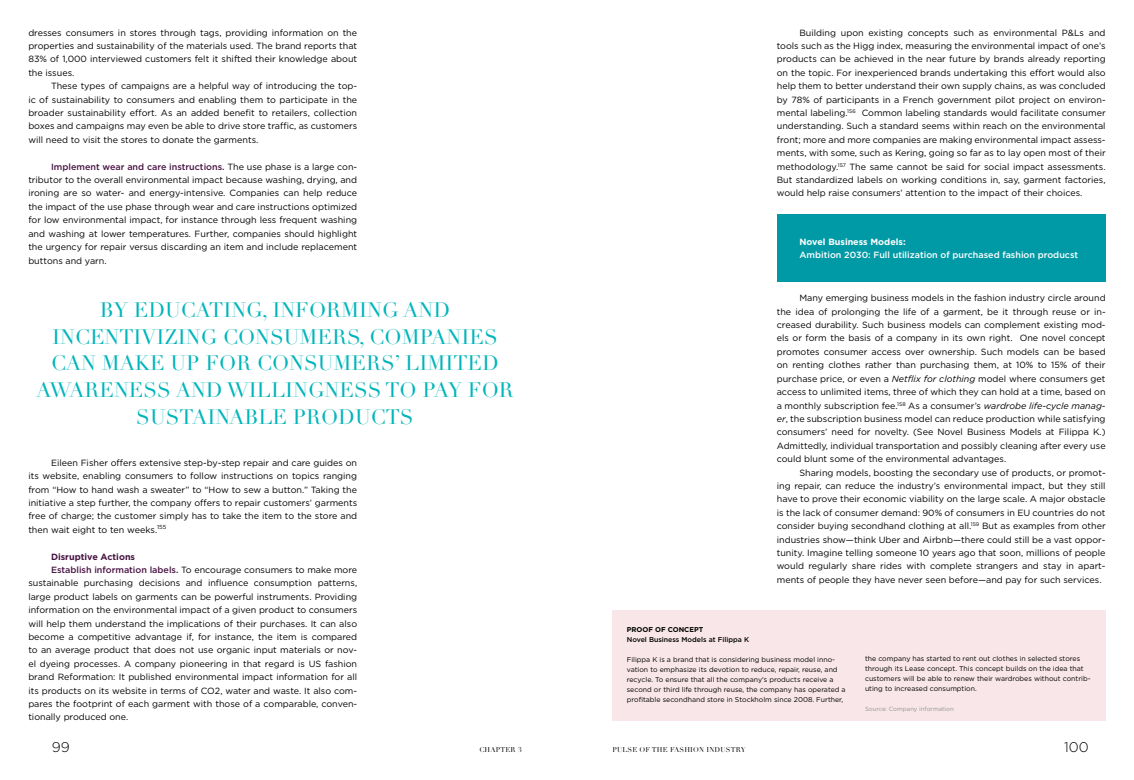
<style>
.page{position:relative;width:1134px;height:780px;background:#fff}
.page>*{position:absolute;margin:0;border:0;box-sizing:border-box;transform-origin:0 0}
.t1{font:20.7px/26.6px "Didot LT Std";color:#00b5ba;text-align:center}
.t2{font:300 14px "Gotham";color:#000}
.t3{font:9px/13.4px "Gotham";color:#000;text-align:justify}
.t4{font:500 9px "Gotham";color:#fff}
.t5{font:700 9px "Gotham";color:#fff}
.t6{font:700 9px "Gotham";color:#481443}
.t7{font:7px/10px "Gotham";color:#000}
.t8{font:7px "Didot LT Std";letter-spacing:.025em;color:#000}
.t9{font:500 7px "Gotham";color:#000}
.t10{font:700 7px "Gotham";color:#000}
.t11{font:6px "Gotham";color:#939598}
.s1{font-weight:500;color:#481443}
.s2{font-style:italic}
</style>
<div class="page">
<div style="left:777px;top:214px;width:329px;height:67px;background:#009aa6"></div>
<div style="left:612px;top:609px;width:494px;height:111px;background:#f8e6e8"></div>
<p class="t3" style="left:28px;top:25px;width:330px">dresses consumers in stores through tags, providing information on the properties and sustainability of the materials used. The brand reports that 83% of 1,000 interviewed customers felt it shifted their knowledge about the issues.</p>
<p class="t3" style="left:28px;top:79px;width:330px;text-indent:23px">These types of campaigns are a helpful way of introducing the top&shy;ic of sustainability to consumers and enabling them to participate in the broader sustainability effort. As an added benefit to retailers, collection boxes and campaigns may even be able to drive store traffic, as customers will need to visit the stores to donate the garments.</p>
<p class="t3" style="left:28px;top:159px;width:330px;text-indent:23px"><span class="s1">Implement wear and care instructions.</span> The use phase is a large con&shy;tributor to the overall environmental impact because washing, drying, and ironing are so water- and energy-intensive. Companies can help reduce the impact of the use phase through wear and care instructions optimized for low environmental impact, for instance through less frequent washing and washing at lower temperatures. Further, companies should highlight the urgency for repair versus discarding an item and include replacement buttons and yarn.</p>
<p class="t3" style="left:777px;top:25px;width:330px;text-indent:23px">Building upon existing concepts such as environmental P&amp;Ls and tools such as the Higg index, measuring the environmental impact of one’s products can be achieved in the near future by brands already reporting on the topic. For inexperienced brands undertaking this effort would also help them to better understand their own supply chains, as was concluded by 78% of participants in a French government pilot project on environ&shy;mental labeling.<sup>156</sup> Common labeling standards would facilitate consumer understanding. Such a standard seems within reach on the environmental front; more and more companies are making environmental impact assess&shy;ments, with some, such as Kering, going so far as to lay open most of their methodology.<sup>157</sup> The same cannot be said for social impact assessments.<br>But standardized labels on working conditions in, say, garment factories, would help raise consumers’ attention to the impact of their choices.</p>
<p class="t5" style="left:799px;top:235px;width:108px">Novel Business Models:</p>
<p class="t4" style="left:799px;top:249px;width:280px">Ambition 2030: Full utilization of purchased fashion producst</p>
<h1 class="t1" style="left:36px;top:297px;width:479px">BY EDUCATING, INFORMING AND<br>INCENTIVIZING CONSUMERS, COMPANIES<br>CAN MAKE UP FOR CONSUMERS’ LIMITED<br>AWARENESS AND WILLINGNESS TO PAY FOR<br>SUSTAINABLE PRODUCTS</h1>
<p class="t3" style="left:777px;top:291px;width:330px;text-indent:23px">Many emerging business models in the fashion industry circle around the idea of prolonging the life of a garment, be it through reuse or in&shy;creased durability. Such business models can complement existing mod&shy;els or form the basis of a company in its own right. One novel concept promotes consumer access over ownership. Such models can be based on renting clothes rather than purchasing them, at 10% to 15% of their purchase price, or even a <span class="s2">Netflix for clothing</span> model where consumers get access to unlimited items, three of which they can hold at a time, based on a monthly subscription fee.<sup>158</sup> As a consumer’s <span class="s2">wardrobe life-cycle manag&shy;er</span>, the subscription business model can reduce production while satisfying consumers’ need for novelty. (See Novel Business Models at Filippa K.)<br>Admittedly, individual transportation and possibly cleaning after every use could blunt some of the environmental advantages.</p>
<p class="t3" style="left:777px;top:465px;width:330px;text-indent:23px">Sharing models, boosting the secondary use of products, or promot&shy;ing repair, can reduce the industry’s environmental impact, but they still have to prove their economic viability on the large scale. A major obstacle is the lack of consumer demand: 90% of consumers in EU countries do not consider buying secondhand clothing at all.<sup>159</sup> But as examples from other industries show—think Uber and Airbnb—there could still be a vast oppor&shy;tunity. Imagine telling someone 10 years ago that soon, millions of people would regularly share rides with complete strangers and stay in apart&shy;ments of people they have never seen before—and pay for such services.</p>
<p class="t3" style="left:28px;top:455px;width:330px;text-indent:23px">Eileen Fisher offers extensive step-by-step repair and care guides on its website, enabling consumers to follow instructions on topics ranging from “How to hand wash a sweater” to “How to sew a button.” Taking the initiative a step further, the company offers to repair customers’ garments free of charge; the customer simply has to take the item to the store and then wait eight to ten weeks.<sup>155</sup></p>
<p class="t6" style="left:51px;top:550px;width:86px">Disruptive Actions</p>
<p class="t3" style="left:51px;top:563px;width:308px"><span class="s1">Establish information labels.</span> To encourage consumers to make more</p>
<p class="t3" style="left:28px;top:576px;width:330px">sustainable purchasing decisions and influence consumption patterns,</p>
<p class="t3" style="left:28px;top:589px;width:330px">large product labels on garments can be powerful instruments. Providing</p>
<p class="t3" style="left:28px;top:603px;width:330px">information on the environmental impact of a given product to consumers</p>
<p class="t3" style="left:28px;top:616px;width:330px">will help them understand the implications of their purchases. It can also</p>
<p class="t3" style="left:28px;top:630px;width:330px">become a competitive advantage if, for instance, the item is compared</p>
<p class="t3" style="left:28px;top:643px;width:330px">to an average product that does not use organic input materials or nov-</p>
<p class="t3" style="left:28px;top:656px;width:330px">el dyeing processes. A company pioneering in that regard is US fashion</p>
<p class="t3" style="left:28px;top:670px;width:330px">brand Reformation: It published environmental impact information for all</p>
<p class="t3" style="left:28px;top:683px;width:330px">its products on its website in terms of CO2, water and waste. It also com-</p>
<p class="t3" style="left:28px;top:697px;width:330px">pares the footprint of each garment with those of a comparable, conven-</p>
<p class="t3" style="left:28px;top:710px;width:101px">tionally produced one.</p>
<p class="t10" style="left:627px;top:624px;width:78px">PROOF OF CONCEPT</p>
<p class="t9" style="left:627px;top:634px;width:124px">Novel Business Models at Filippa K</p>
<p class="t7" style="left:627px;top:654px;width:220px">Filippa K is a brand that is considering business model inno&shy;vation to emphasize its devotion to reduce, repair, reuse, and recycle. To ensure that all the company's products receive a second or third life through reuse, the company has operated a profitable secondhand store in Stockholm since 2008. Further,</p>
<p class="t7" style="left:865px;top:653px;width:227px">the company has started to rent out clothes in selected stores through its Lease concept. This concept builds on the idea that customers will be able to renew their wardrobes without contrib&shy;uting to increased consumption.</p>
<p class="t11" style="left:865px;top:705px;width:90px">Source: Company information</p>
<h2 class="t2" style="left:52px;top:737px;width:19px">99</h2>
<p class="t8" style="left:479px;top:745px;width:44px">CHAPTER 3</p>
<p class="t8" style="left:612px;top:745px;width:135px">PULSE OF THE FASHION INDUSTRY</p>
<h2 class="t2" style="left:1064px;top:737px;width:26px">100</h2>
</div>
